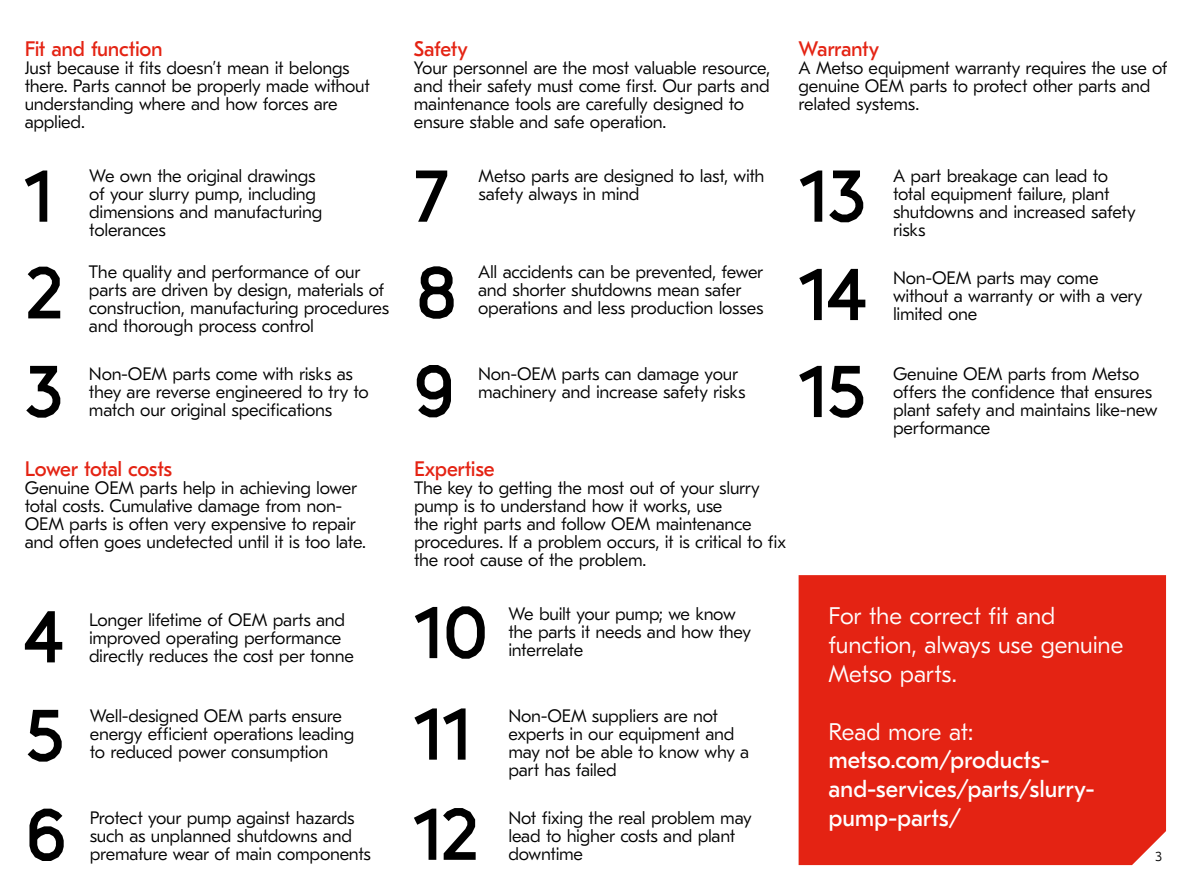
<style>
.page{position:relative;width:1191px;height:893px;background:#fff}
.page>*{position:absolute;margin:0;border:0;box-sizing:border-box;transform-origin:0 0}
.t1{font:700 72px/97.6px "GT Cinetype";letter-spacing:-.01em;color:#000;text-align:justify}
.t2{font:300 24px/28.8px "GT Eesti Pro Text";letter-spacing:-.005em;color:#fff}
.t3{font:24px/28.8px "GT Eesti Pro Text";letter-spacing:-.005em;color:#fff}
.t4{font:21px "GT Eesti Pro Text";letter-spacing:-.02em;color:#e42313}
.t5{font:300 18px/18px "GT Eesti Pro Text";letter-spacing:-.015em;color:#000}
.t6{font:300 13.5px "GT Eesti Pro Text";color:#000}
</style>
<div class="page">
<div style="left:798px;top:575px;width:368px;height:290px;background:#e42313"></div>
<p class="t4" style="left:25px;top:37px;width:139px">Fit and function</p>
<p class="t5" style="left:25px;top:59px;width:347px">Just because it fits doesn’t mean it belongs there. Parts cannot be properly made without understanding where and how forces are applied.</p>
<p class="t5" style="left:89px;top:167px;width:234px">We own the original drawings of your slurry pump, including dimensions and manufacturing</p>
<h1 class="t1" style="left:25px;top:146px;width:30px">1</h1>
<p class="t5" style="left:89px;top:221px;width:78px">tolerances</p>
<h1 class="t1" style="left:26px;top:243px;width:38px">2</h1>
<h1 class="t1" style="left:25px;top:342px;width:40px">3</h1>
<p class="t5" style="left:89px;top:263px;width:302px">The quality and performance of our parts are driven by design, materials of construction, manufacturing procedures and thorough process control</p>
<p class="t5" style="left:89px;top:365px;width:281px">Non-OEM parts come with risks as they are reverse engineered to try to match our original specifications</p>
<p class="t4" style="left:25px;top:457px;width:149px">Lower total costs</p>
<p class="t5" style="left:25px;top:479px;width:343px">Genuine OEM parts help in achieving lower total costs. Cumulative damage from non-OEM parts is often very expensive to repair and often goes undetected until it is too late.</p>
<h1 class="t1" style="left:25px;top:587px;width:41px">4</h1>
<h1 class="t1" style="left:25px;top:686px;width:42px">5</h1>
<h1 class="t1" style="left:25px;top:785px;width:43px">6</h1>
<p class="t5" style="left:89px;top:611px;width:266px">Longer lifetime of OEM parts and improved operating performance directly reduces the cost per tonne</p>
<p class="t5" style="left:90px;top:707px;width:266px">Well-designed OEM parts ensure energy efficient operations leading to reduced power consumption</p>
<p class="t5" style="left:90px;top:809px;width:283px">Protect your pump against hazards such as unplanned shutdowns and premature wear of main components</p>
<p class="t4" style="left:414px;top:37px;width:55px">Safety</p>
<p class="t5" style="left:414px;top:59px;width:358px">Your personnel are the most valuable resource, and their safety must come first. Our parts and maintenance tools are carefully designed to ensure stable and safe operation.</p>
<p class="t5" style="left:478px;top:167px;width:287px">Metso parts are designed to last, with safety always in mind</p>
<h1 class="t1" style="left:414px;top:146px;width:35px">7</h1>
<h1 class="t1" style="left:415px;top:243px;width:43px">8</h1>
<p class="t5" style="left:478px;top:263px;width:287px">All accidents can be prevented, fewer and shorter shutdowns mean safer operations and less production losses</p>
<h1 class="t1" style="left:414px;top:341px;width:43px">9</h1>
<p class="t5" style="left:478px;top:365px;width:269px">Non-OEM parts can damage your machinery and increase safety risks</p>
<p class="t4" style="left:414px;top:457px;width:82px">Expertise</p>
<p class="t5" style="left:414px;top:479px;width:373px">The key to getting the most out of your slurry pump is to understand how it works, use<br>the right parts and follow OEM maintenance procedures. If a problem occurs, it is critical to fix the root cause of the problem.</p>
<p class="t4" style="left:798px;top:37px;width:82px">Warranty</p>
<p class="t5" style="left:798px;top:59px;width:371px">A Metso equipment warranty requires the use of genuine OEM parts to protect other parts and related systems.</p>
<h1 class="t1" style="left:799px;top:146px;width:70px">13<br>14<br>15</h1>
<p class="t5" style="left:893px;top:167px;width:244px">A part breakage can lead to total equipment failure, plant shutdowns and increased safety risks</p>
<p class="t5" style="left:893px;top:269px;width:251px">Non-OEM parts may come without a warranty or with a very limited one</p>
<p class="t5" style="left:893px;top:365px;width:266px">Genuine OEM parts from Metso offers the confidence that ensures plant safety and maintains like-new performance</p>
<h1 class="t1" style="left:414px;top:581px;width:76px;line-height:100.8px;text-align:left">10<br>11<br>12</h1>
<p class="t5" style="left:508px;top:605px;width:244px">We built your pump; we know the parts it needs and how they interrelate</p>
<p class="t5" style="left:508px;top:707px;width:242px">Non-OEM suppliers are not experts in our equipment and may not be able to know why a part has failed</p>
<p class="t5" style="left:508px;top:809px;width:245px">Not fixing the real problem may lead to higher costs and plant downtime</p>
<h2 class="t2" style="left:828px;top:602px;width:296px">For the correct fit and function, always use genuine<br>Metso parts.</h2>
<h2 class="t2" style="left:828px;top:717px;width:146px">Read more at:</h2>
<h2 class="t3" style="left:828px;top:746px;width:268px">metso.com/products&shy;and-services/parts/slurry&shy;pump-parts/</h2>
<p class="t6" style="left:1155px;top:849px;width:8px">3</p>
</div>
